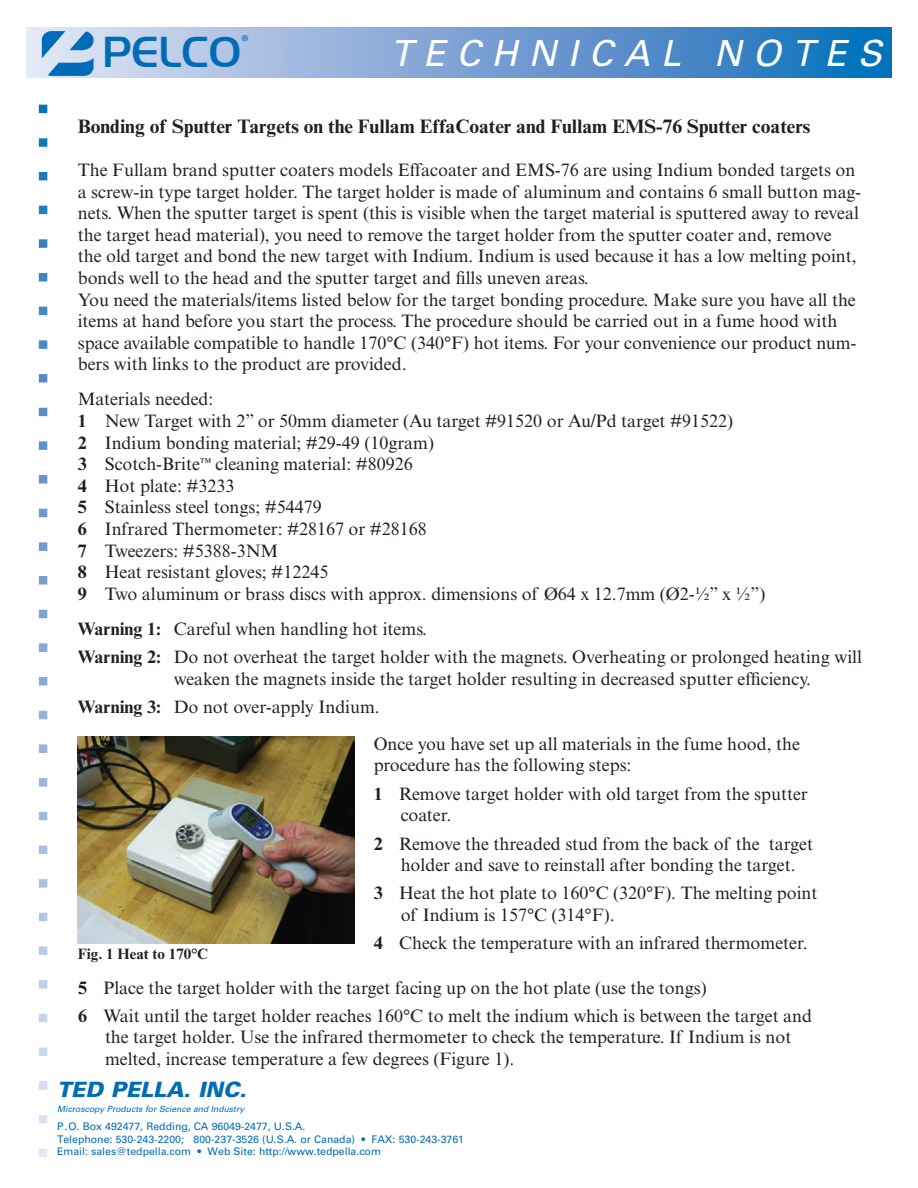
<style>
.page{position:relative;width:918px;height:1188px;background:#fff}
.page>*{position:absolute;margin:0;border:0;box-sizing:border-box;transform-origin:0 0}
.t1{font:500 45px "Handel Gothic Com";color:#006bb6}
.t2{font:italic 36px "Univers LT Std";color:#fff}
.t3{font:italic 900 21.15px "Univers LT Std";color:#006bb6}
.t4{font:700 19.5px "Times New Roman MT Std";color:#231f20}
.t5{font:18px/21.6px "Times New Roman MT Std";color:#231f20}
.t6{font:500 16.5px "Handel Gothic Com";color:#006bb6}
.t7{font:700 15px "Times New Roman MT Std";color:#231f20}
.t8{font:10.5px "Univers LT Std";color:#006bb6}
.t9{font:italic 8.55px "Univers LT Std";color:#006bb6}
.s1{font-weight:700}
</style>
<div class="page">
<img style="left:27px;top:27px;width:864px;height:51px">
<div style="left:39px;top:105px;width:8px;height:8px;background:#0273bb"></div>
<img style="left:41px;top:30px;width:53px;height:46px">
<svg style="left:39px;top:138px;width:8px;height:9px"></svg>
<div style="left:39px;top:172px;width:8px;height:8px;background:#1b7abf"></div>
<div style="left:39px;top:206px;width:8px;height:8px;background:#277dc1"></div>
<svg style="left:39px;top:239px;width:8px;height:9px"></svg>
<div style="left:39px;top:273px;width:8px;height:8px;background:#4082c4"></div>
<div style="left:39px;top:307px;width:8px;height:8px;background:#4584c5"></div>
<svg style="left:39px;top:340px;width:8px;height:9px"></svg>
<div style="left:39px;top:374px;width:8px;height:8px;background:#558bc8"></div>
<div style="left:39px;top:408px;width:8px;height:8px;background:#5b8dca"></div>
<svg style="left:39px;top:441px;width:8px;height:9px"></svg>
<div style="left:39px;top:475px;width:8px;height:9px;background:#6794cd;border:2px solid #6794cd"></div>
<div style="left:39px;top:509px;width:8px;height:8px;background:#6d98d0"></div>
<svg style="left:39px;top:542px;width:8px;height:9px"></svg>
<div style="left:39px;top:576px;width:8px;height:9px;background:#779dd2;border:2px solid #779dd2"></div>
<div style="left:39px;top:610px;width:8px;height:8px;background:#7da2d4"></div>
<div style="left:39px;top:643px;width:8px;height:9px;background:#84a7d6;border:2px solid #84a7d6"></div>
<div style="left:39px;top:677px;width:8px;height:9px;background:#89aad8;border:2px solid #89aad8"></div>
<div style="left:39px;top:711px;width:8px;height:8px;background:#96b1dc"></div>
<div style="left:39px;top:744px;width:8px;height:9px;background:#96b1dc;border:2px solid #96b1dc"></div>
<div style="left:39px;top:778px;width:8px;height:9px;background:#9bb5dd;border:2px solid #9bb5dd"></div>
<div style="left:39px;top:812px;width:8px;height:8px;background:#a2b9df"></div>
<div style="left:39px;top:845px;width:8px;height:9px;background:#a7bde1;border:2px solid #a7bde1"></div>
<div style="left:39px;top:879px;width:8px;height:9px;background:#adc1e3;border:2px solid #adc1e3"></div>
<div style="left:39px;top:913px;width:8px;height:8px;background:#b3c5e5"></div>
<div style="left:39px;top:946px;width:8px;height:9px;background:#bacae7;border:2px solid #bacae7"></div>
<div style="left:39px;top:980px;width:8px;height:9px;background:#bfcee9;border:2px solid #bfcee9"></div>
<div style="left:39px;top:1014px;width:8px;height:8px;background:#c6d3eb"></div>
<div style="left:39px;top:1048px;width:8px;height:8px;background:#ccd8ed"></div>
<div style="left:39px;top:1081px;width:8px;height:9px;background:#d4def0;border:2px solid #d4def0"></div>
<div style="left:39px;top:1115px;width:8px;height:8px;background:#d9e2f2"></div>
<div style="left:39px;top:1149px;width:8px;height:8px;background:#e1e9f5"></div>
<img style="left:78px;top:737px;width:276px;height:207px">
<p class="t1" style="left:102px;top:26px;width:141px">PELCO</p>
<p class="t6" style="left:241px;top:31px;width:9px">®</p>
<p class="t2" style="left:391px;top:32px;width:493px">T E C H N I C A L N O T E S</p>
<p class="t4" style="left:78px;top:114px;width:734px">Bonding of Sputter Targets on the Fullam EffaCoater and Fullam EMS-76 Sputter coaters</p>
<p class="t5" style="left:78px;top:159px;width:785px">The Fullam brand sputter coaters models Effacoater and EMS-76 are using Indium bonded targets on a screw-in type target holder. The target holder is made of aluminum and contains 6 small button mag&shy;nets. When the sputter target is spent (this is visible when the target material is sputtered away to reveal the target head material), you need to remove the target holder from the sputter coater and, remove<br>the old target and bond the new target with Indium. Indium is used because it has a low melting point, bonds well to the head and the sputter target and fills uneven areas.</p>
<p class="t5" style="left:78px;top:289px;width:780px">You need the materials/items listed below for the target bonding procedure. Make sure you have all the items at hand before you start the process. The procedure should be carried out in a fume hood with space available compatible to handle 170°C (340°F) hot items. For your convenience our product num&shy;bers with links to the product are provided.</p>
<p class="t5" style="left:78px;top:389px;width:137px">Materials needed:</p>
<p class="t5" style="left:78px;top:410px;width:657px"><span class="s1">1</span> New Target with 2” or 50mm diameter (Au target #91520 or Au/Pd target #91522)</p>
<p class="t5" style="left:78px;top:432px;width:358px"><span class="s1">2</span> Indium bonding material; #29-49 (10gram)</p>
<p class="t5" style="left:78px;top:453px;width:336px"><span class="s1">3</span> Scotch-Brite<sup>™</sup> cleaning material: #80926</p>
<p class="t5" style="left:78px;top:475px;width:158px"><span class="s1">4</span> Hot plate: #3233</p>
<p class="t5" style="left:78px;top:497px;width:246px"><span class="s1">5</span> Stainless steel tongs; #54479</p>
<p class="t5" style="left:78px;top:518px;width:351px"><span class="s1">6</span> Infrared Thermometer: #28167 or #28168</p>
<p class="t5" style="left:78px;top:540px;width:202px"><span class="s1">7</span> Tweezers: #5388-3NM</p>
<p class="t5" style="left:78px;top:561px;width:252px"><span class="s1">8</span> Heat resistant gloves; #12245</p>
<p class="t5" style="left:78px;top:583px;width:689px"><span class="s1">9</span> Two aluminum or brass discs with approx. dimensions of Ø64 x 12.7mm (Ø2-½” x ½”)</p>
<p class="t5" style="left:78px;top:618px;width:351px"><span class="s1">Warning 1:</span> Careful when handling hot items.</p>
<p class="t5" style="left:174px;top:646px;width:690px;text-indent:-96px"><span class="s1">Warning 2:</span> Do not overheat the target holder with the magnets. Overheating or prolonged heating will weaken the magnets inside the target holder resulting in decreased sputter efficiency.</p>
<p class="t5" style="left:78px;top:696px;width:304px"><span class="s1">Warning 3:</span> Do not over-apply Indium.</p>
<p class="t7" style="left:78px;top:945px;width:132px">Fig. 1 Heat to 170°C</p>
<p class="t5" style="left:374px;top:733px;width:428px">Once you have set up all materials in the fume hood, the procedure has the following steps:</p>
<p class="t5" style="left:401px;top:783px;width:409px;text-indent:-27px"><span class="s1">1</span> Remove target holder with old target from the sputter coater.</p>
<p class="t5" style="left:374px;top:833px;width:441px;text-align:center"><span class="s1">2</span> Remove the threaded stud from the back of the target holder and save to reinstall after bonding the target.</p>
<p class="t5" style="left:401px;top:883px;width:418px;text-indent:-27px"><span class="s1">3</span> Heat the hot plate to 160°C (320°F). The melting point of Indium is 157°C (314°F).</p>
<p class="t5" style="left:374px;top:933px;width:436px"><span class="s1">4</span> Check the temperature with an infrared thermometer.</p>
<p class="t5" style="left:78px;top:977px;width:630px"><span class="s1">5</span> Place the target holder with the target facing up on the hot plate (use the tongs)</p>
<p class="t5" style="left:105px;top:1005px;width:709px;text-indent:-27px"><span class="s1">6</span> Wait until the target holder reaches 160°C to melt the indium which is between the target and the target holder. Use the infrared thermometer to check the temperature. If Indium is not melted, increase temperature a few degrees (Figure 1).</p>
<p class="t3" style="left:57px;top:1076px;width:191px">TED PELLA. INC.</p>
<p class="t9" style="left:57px;top:1104px;width:188px">Microscopy Products for Science and Industry</p>
<p class="t8" style="left:57px;top:1120px;width:250px">P.O. Box 492477, Redding, CA 96049-2477, U.S.A.</p>
<p class="t8" style="left:57px;top:1133px;width:408px">Telephone: 530-243-2200; 800-237-3526 (U.S.A. or Canada) • FAX: 530-243-3761</p>
<p class="t8" style="left:57px;top:1145px;width:325px">Email: sales@tedpella.com • Web Site: http://www.tedpella.com</p>
</div>
